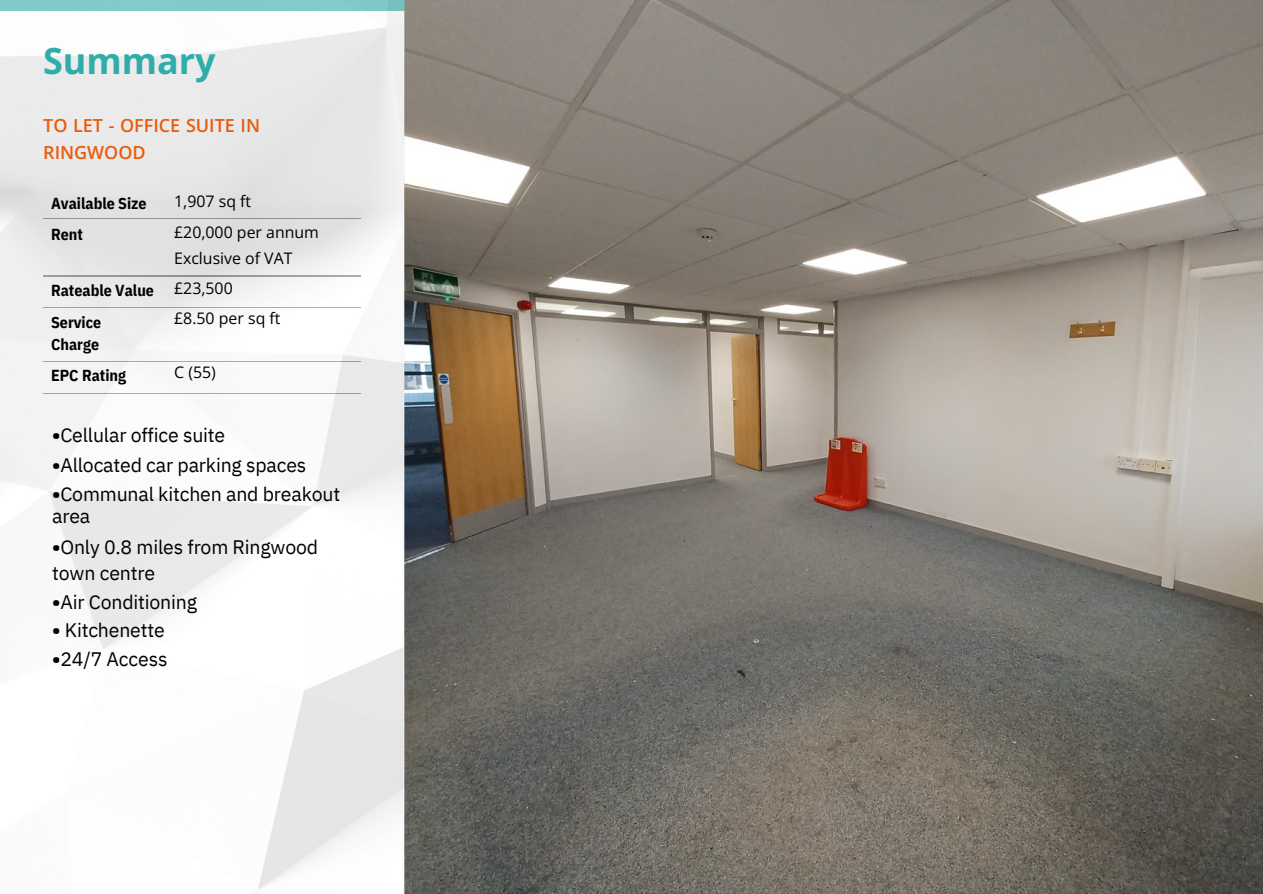
<style>
.page{position:relative;width:1263px;height:894px;background:#fff}
.page>*{position:absolute;margin:0;border:0;box-sizing:border-box;transform-origin:0 0}
.t1{font:700 36px "Open Sans";color:#2fadaa}
.t2{font:19.5px "IBM Plex Sans";letter-spacing:-.01em;color:#000}
.t3{font:600 18px/27px "Open Sans";color:#ea5b0d}
.t4{font:15.9px "Open Sans";color:#000}
.t5{font:700 15.9px/31.5px "IBM Plex Sans Cond";color:#000}
.s1{font-weight:700}
</style>
<div class="page">
<img style="left:0;top:0;width:1263px;height:893px">
<p class="t1" style="left:43px;top:35px;width:174px">Summary</p>
<p class="t3" style="left:43px;top:111px;width:218px">TO LET - OFFICE SUITE IN<br>RINGWOOD</p>
<p class="t5" style="left:51px;top:187px;width:97px">Available Size<br>Rent</p>
<p class="t4" style="left:174px;top:190px;width:78px">1,907 sq ft</p>
<p class="t4" style="left:174px;top:221px;width:146px">£20,000 per annum</p>
<p class="t4" style="left:174px;top:247px;width:120px">Exclusive of VAT</p>
<p class="t4" style="left:174px;top:276px;width:60px">£23,500</p>
<p class="t4" style="left:174px;top:307px;width:108px">£8.50 per sq ft</p>
<p class="t4" style="left:174px;top:361px;width:43px">C (55)</p>
<p class="t5" style="left:51px;top:274px;width:104px">Rateable Value</p>
<p class="t5" style="left:51px;top:306px;width:52px">Service</p>
<p class="t5" style="left:51px;top:328px;width:49px">Charge</p>
<p class="t5" style="left:51px;top:359px;width:76px">EPC Rating</p>
<p class="t2" style="left:52px;top:422px;width:175px"><span class="s1">•</span>Cellular office suite</p>
<p class="t2" style="left:52px;top:451px;width:256px"><span class="s1">•</span>Allocated car parking spaces</p>
<p class="t2" style="left:52px;top:480px;width:290px"><span class="s1">•</span>Communal kitchen and breakout</p>
<p class="t2" style="left:52px;top:503px;width:40px">area</p>
<p class="t2" style="left:52px;top:533px;width:268px"><span class="s1">•</span>Only 0.8 miles from Ringwood</p>
<p class="t2" style="left:52px;top:559px;width:104px">town centre</p>
<p class="t2" style="left:52px;top:588px;width:146px"><span class="s1">•</span>Air Conditioning</p>
<p class="t2" style="left:52px;top:617px;width:114px"><span class="s1">•</span> Kitchenette</p>
<p class="t2" style="left:52px;top:646px;width:117px"><span class="s1">•</span>24/7 Access</p>
</div>
